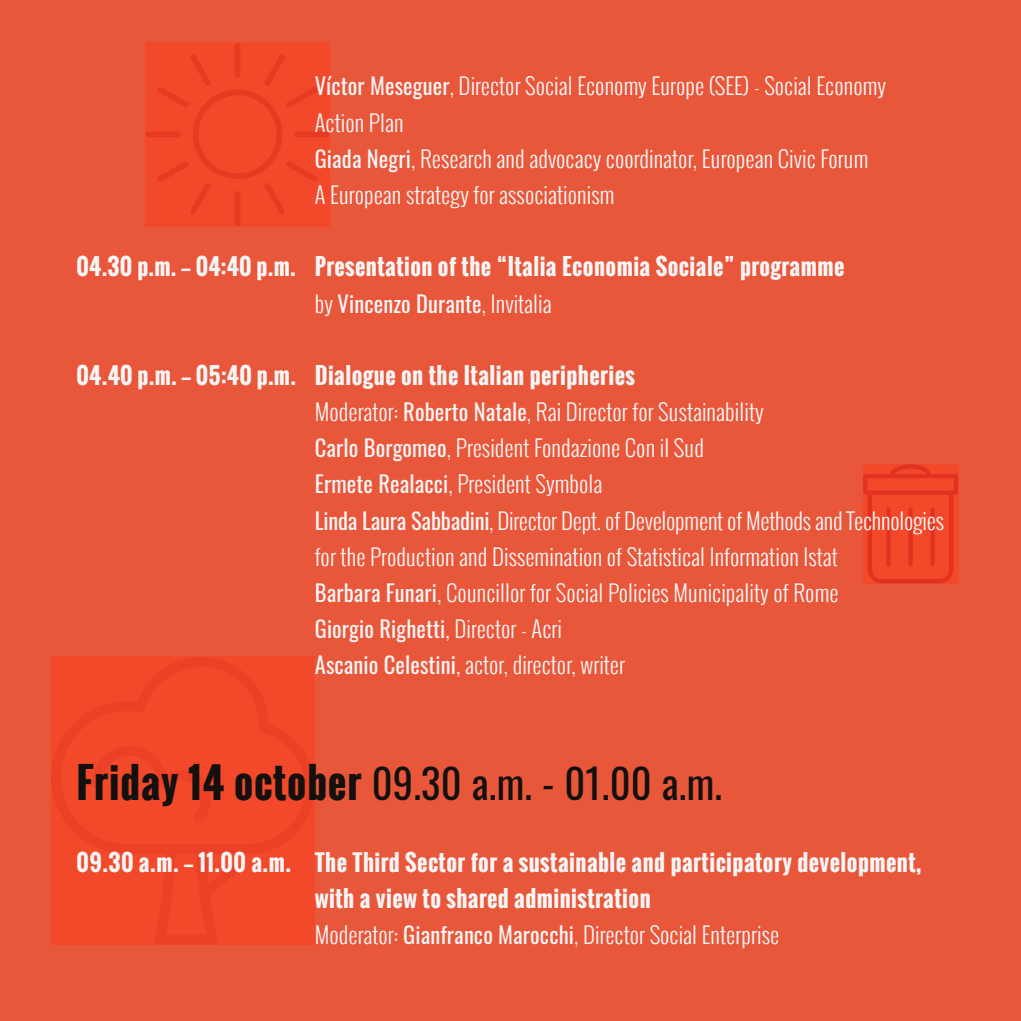
<style>
.page{position:relative;width:1021px;height:1021px;background:#fff}
.page>*{position:absolute;margin:0;border:0;box-sizing:border-box;transform-origin:0 0}
.t1{font:40.5px "Oswald";letter-spacing:.005em;color:#13100d}
.t2{font:300 22.5px/36.2px "Oswald";letter-spacing:.005em;color:#f5f5f5}
.t3{font:700 22.5px/36.2px "Oswald";letter-spacing:.02em;color:#f5f5f5}
.s1{font-weight:400}
.s2{font-weight:300}
.s3{font-weight:700}
</style>
<div class="page">
<div style="left:0;top:0;width:1020px;height:1020px;background:#e9573b"></div>
<svg style="left:146px;top:43px;width:183px;height:183px"></svg>
<svg style="left:51px;top:657px;width:264px;height:287px;fill:#f2492b"></svg>
<svg style="left:863px;top:464px;width:95px;height:119px"></svg>
<p class="t2" style="left:315px;top:68px;width:572px"><span class="s1">Víctor Meseguer</span>, Director Social Economy Europe (SEE) - Social Economy Action Plan<br><span class="s1">Giada Negri</span>, Research and advocacy coordinator, European Civic Forum<br>A European strategy for associationism</p>
<p class="t3" style="left:315px;top:249px;width:531px;text-indent:-238px">04.30 p.m. — 04:40 p.m. Presentation of the “Italia Economia Sociale” programme <span class="s2">by</span> <span class="s1">Vincenzo Durante</span><span class="s2">, Invitalia</span></p>
<p class="t2" style="left:315px;top:357px;width:630px;text-indent:-238px"><span class="s3">04.40 p.m. — 05:40 p.m. Dialogue on the Italian peripheries<br></span>Moderator: <span class="s1">Roberto Natale</span>, Rai Director for Sustainability<br><span class="s1">Carlo Borgomeo</span>, President Fondazione Con il Sud<br><span class="s1">Ermete Realacci</span>, President Symbola<br><span class="s1">Linda Laura Sabbadini</span>, Director Dept. of Development of Methods and Technologies for the Production and Dissemination of Statistical Information Istat<br><span class="s1">Barbara Funari</span>, Councillor for Social Policies Municipality of Rome<br><span class="s1">Giorgio Righetti</span>, Director - Acri<br><span class="s1">Ascanio Celestini</span>, actor, director, writer</p>
<h1 class="t1" style="left:77px;top:747px;width:647px"><span class="s3">Friday 14 october</span> 09.30 a.m. - 01.00 a.m.</h1>
<p class="t3" style="left:315px;top:844px;width:608px;text-indent:-238px">09.30 a.m. — 11.00 a.m. The Third Sector for a sustainable and participatory development, with a view to shared administration<br><span class="s2">Moderator:</span> <span class="s1">Gianfranco Marocchi</span><span class="s2">, Director Social Enterprise</span></p>
</div>
